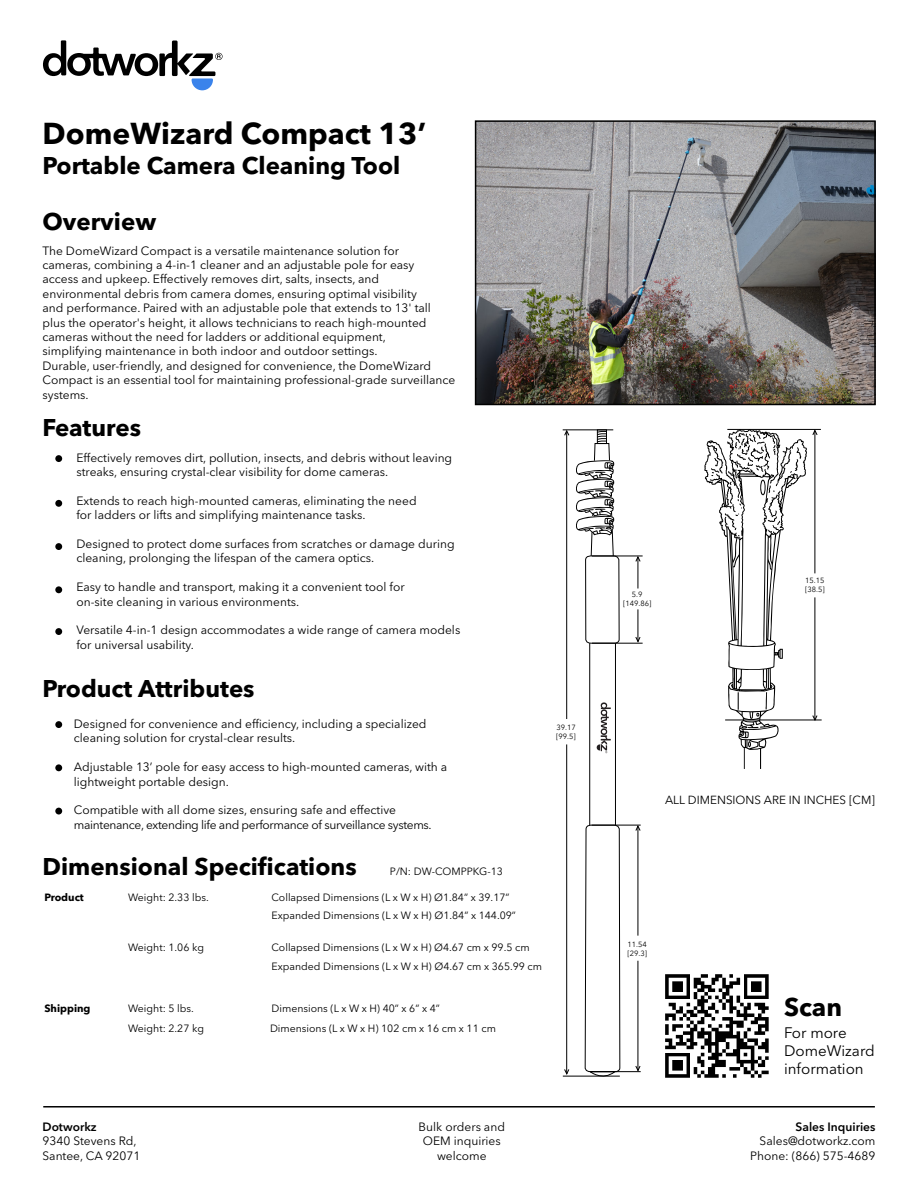
<style>
.page{position:relative;width:918px;height:1188px;background:#fff}
.page>*{position:absolute;margin:0;border:0;box-sizing:border-box;transform-origin:0 0}
.t1{font:700 30px "Avenir Next LT Pro";color:#000}
.t2{font:700 25.5px "Avenir Next LT Pro";color:#000}
.t3{font:700 24px "Avenir Next LT Pro";color:#000}
.t4{font:15.15px/18.1px "Avenir Next LT Pro";color:#000}
.t5{font:12px/14.4px "Avenir Next LT Pro";color:#000}
.t6{font:12px/14.4px "Avenir Next LT Pro";letter-spacing:-.03em;color:#000}
.t7{font:600 12px "Avenir Next LT Pro";color:#000}
.t8{font:11.7px "Avenir Next LT Pro";color:#000}
.t9{font:10.5px/20.1px "Avenir Next LT Pro";color:#000}
.t10{font:700 10.5px "Avenir Next LT Pro";color:#000}
.t11{font:7.5px/9px "Avenir Next LT Pro";color:#000}
</style>
<div class="page">
<svg style="left:43px;top:40px;width:180px;height:50px"></svg>
<hr style="left:43px;top:1106px;width:832px;height:2px;background:#000">
<div style="left:55px;top:455px;width:7px;height:7px;background:#000;border-radius:50%"></div>
<div style="left:55px;top:500px;width:7px;height:7px;background:#000;border-radius:50%"></div>
<div style="left:55px;top:543px;width:7px;height:7px;background:#000;border-radius:50%"></div>
<div style="left:55px;top:586px;width:7px;height:7px;background:#000;border-radius:50%"></div>
<div style="left:55px;top:721px;width:7px;height:7px;background:#000;border-radius:50%"></div>
<div style="left:55px;top:764px;width:7px;height:7px;background:#000;border-radius:50%"></div>
<div style="left:55px;top:808px;width:7px;height:7px;background:#000;border-radius:50%"></div>
<div style="left:55px;top:628px;width:7px;height:7px;background:#000;border-radius:50%"></div>
<img style="left:478px;top:123px;width:395px;height:279px">
<div style="left:475px;top:120px;width:401px;height:285px;border:2px solid #000"></div>
<hr style="left:727px;top:429px;width:94px;height:1px;background:#000">
<hr style="left:725px;top:720px;width:97px;height:1px;background:#000">
<svg style="left:704px;top:429px;width:114px;height:340px"></svg>
<hr style="left:563px;top:429px;width:50px;height:1px;background:#000">
<hr style="left:563px;top:1076px;width:57px;height:1px;background:#000">
<hr style="left:566px;top:744px;width:1px;height:330px;background:#000">
<hr style="left:566px;top:432px;width:1px;height:287px;background:#000">
<svg style="left:564px;top:1068px;width:6px;height:8px"></svg>
<hr style="left:592px;top:825px;width:49px;height:1px;background:#000">
<hr style="left:590px;top:1071px;width:51px;height:1px;background:#000">
<hr style="left:638px;top:961px;width:1px;height:109px;background:#000">
<hr style="left:638px;top:827px;width:1px;height:109px;background:#000">
<svg style="left:635px;top:824px;width:6px;height:8px"></svg>
<svg style="left:635px;top:1065px;width:6px;height:7px"></svg>
<hr style="left:592px;top:556px;width:51px;height:1px;background:#000">
<hr style="left:592px;top:643px;width:51px;height:1px;background:#000">
<hr style="left:638px;top:609px;width:1px;height:33px;background:#000">
<hr style="left:638px;top:558px;width:1px;height:31px;background:#000">
<svg style="left:635px;top:555px;width:6px;height:7px"></svg>
<svg style="left:635px;top:636px;width:6px;height:7px"></svg>
<svg style="left:584px;top:824px;width:37px;height:253px"></svg>
<hr style="left:589px;top:643px;width:1px;height:182px;background:#000">
<hr style="left:615px;top:643px;width:1px;height:182px;background:#000">
<svg style="left:597px;top:702px;width:14px;height:51px"></svg>
<svg style="left:564px;top:429px;width:56px;height:215px"></svg>
<svg style="left:665px;top:974px;width:104px;height:104px"></svg>
<h1 class="t1" style="left:43px;top:115px;width:385px">DomeWizard Compact 13’</h1>
<h3 class="t3" style="left:42px;top:151px;width:359px">Portable Camera Cleaning Tool</h3>
<h3 class="t3" style="left:42px;top:207px;width:115px">Overview</h3>
<p class="t5" style="left:43px;top:243px;width:414px">The DomeWizard Compact is a versatile maintenance solution for<br>cameras, combining a 4-in-1 cleaner and an adjustable pole for easy<br>access and upkeep. Effectively removes dirt, salts, insects, and environmental debris from camera domes, ensuring optimal visibility<br>and performance. Paired with an adjustable pole that extends to 13' tall plus the operator's height, it allows technicians to reach high-mounted cameras without the need for ladders or additional equipment,<br>simplifying maintenance in both indoor and outdoor settings.<br>Durable, user-friendly, and designed for convenience, the DomeWizard Compact is an essential tool for maintaining professional-grade surveillance systems.</p>
<h3 class="t3" style="left:42px;top:413px;width:100px">Features</h3>
<p class="t5" style="left:76px;top:450px;width:377px">Effectively removes dirt, pollution, insects, and debris without leaving streaks, ensuring crystal-clear visibility for dome cameras.</p>
<p class="t5" style="left:76px;top:493px;width:342px">Extends to reach high-mounted cameras, eliminating the need for ladders or lifts and simplifying maintenance tasks.</p>
<p class="t5" style="left:76px;top:537px;width:380px">Designed to protect dome surfaces from scratches or damage during cleaning, prolonging the lifespan of the camera optics.</p>
<p class="t5" style="left:76px;top:580px;width:330px">Easy to handle and transport, making it a convenient tool for on-site cleaning in various environments.</p>
<p class="t5" style="left:76px;top:623px;width:385px">Versatile 4-in-1 design accommodates a wide range of camera models for universal usability.</p>
<h3 class="t3" style="left:42px;top:673px;width:214px">Product Attributes</h3>
<p class="t5" style="left:74px;top:717px;width:354px">Designed for convenience and efficiency, including a specialized cleaning solution for crystal-clear results.</p>
<p class="t5" style="left:74px;top:760px;width:375px">Adjustable 13’ pole for easy access to high-mounted cameras, with a lightweight portable design.</p>
<p class="t6" style="left:74px;top:803px;width:359px">Compatible with all dome sizes, ensuring safe and effective maintenance, extending life and performance of surveillance systems.</p>
<h3 class="t3" style="left:42px;top:852px;width:316px">Dimensional Specifications</h3>
<p class="t9" style="left:390px;top:862px;width:115px">P/N: DW-COMPPKG-13</p>
<p class="t9" style="left:128px;top:887px;width:82px">Weight: 2.33 lbs.</p>
<p class="t10" style="left:44px;top:890px;width:41px">Product</p>
<p class="t9" style="left:272px;top:888px;width:246px;line-height:18.6px">Collapsed Dimensions (L x W x H) Ø1.84” x 39.17”<br>Expanded Dimensions (L x W x H) Ø1.84” x 144.09”</p>
<p class="t9" style="left:272px;top:938px;width:272px;line-height:18.6px">Collapsed Dimensions (L x W x H) Ø4.67 cm x 99.5 cm<br>Expanded Dimensions (L x W x H) Ø4.67 cm x 365.99 cm</p>
<p class="t9" style="left:270px;top:998px;width:227px">Dimensions (L x W x H) 40” x 6” x 4”<br>Dimensions (L x W x H) 102 cm x 16 cm x 11 cm</p>
<p class="t9" style="left:128px;top:938px;width:77px">Weight: 1.06 kg</p>
<p class="t10" style="left:44px;top:1002px;width:48px">Shipping</p>
<p class="t9" style="left:128px;top:998px;width:77px">Weight: 5 lbs.<br>Weight: 2.27 kg</p>
<p class="t11" style="left:556px;top:723px;width:21px">39.17 [99.5]</p>
<p class="t11" style="left:623px;top:590px;width:30px;text-align:center">5.9 [149.86]</p>
<p class="t11" style="left:805px;top:575px;width:21px">15.15 [38.5]</p>
<p class="t8" style="left:665px;top:793px;width:211px">ALL DIMENSIONS ARE IN INCHES [CM]</p>
<p class="t11" style="left:628px;top:940px;width:21px">11.54 [29.3]</p>
<h2 class="t2" style="left:784px;top:991px;width:60px">Scan</h2>
<p class="t4" style="left:784px;top:1023px;width:92px">For more<br>DomeWizard information</p>
<p class="t7" style="left:43px;top:1120px;width:56px">Dotworkz</p>
<p class="t5" style="left:43px;top:1134px;width:99px">9340 Stevens Rd,<br>Santee, CA 92071</p>
<p class="t5" style="left:419px;top:1120px;width:88px;text-align:center">Bulk orders and<br>OEM inquiries welcome</p>
<p class="t7" style="left:796px;top:1120px;width:81px">Sales Inquiries</p>
<p class="t5" style="left:750px;top:1134px;width:127px;text-align:right">Sales@dotworkz.com<br>Phone: (866) 575-4689</p>
</div>
